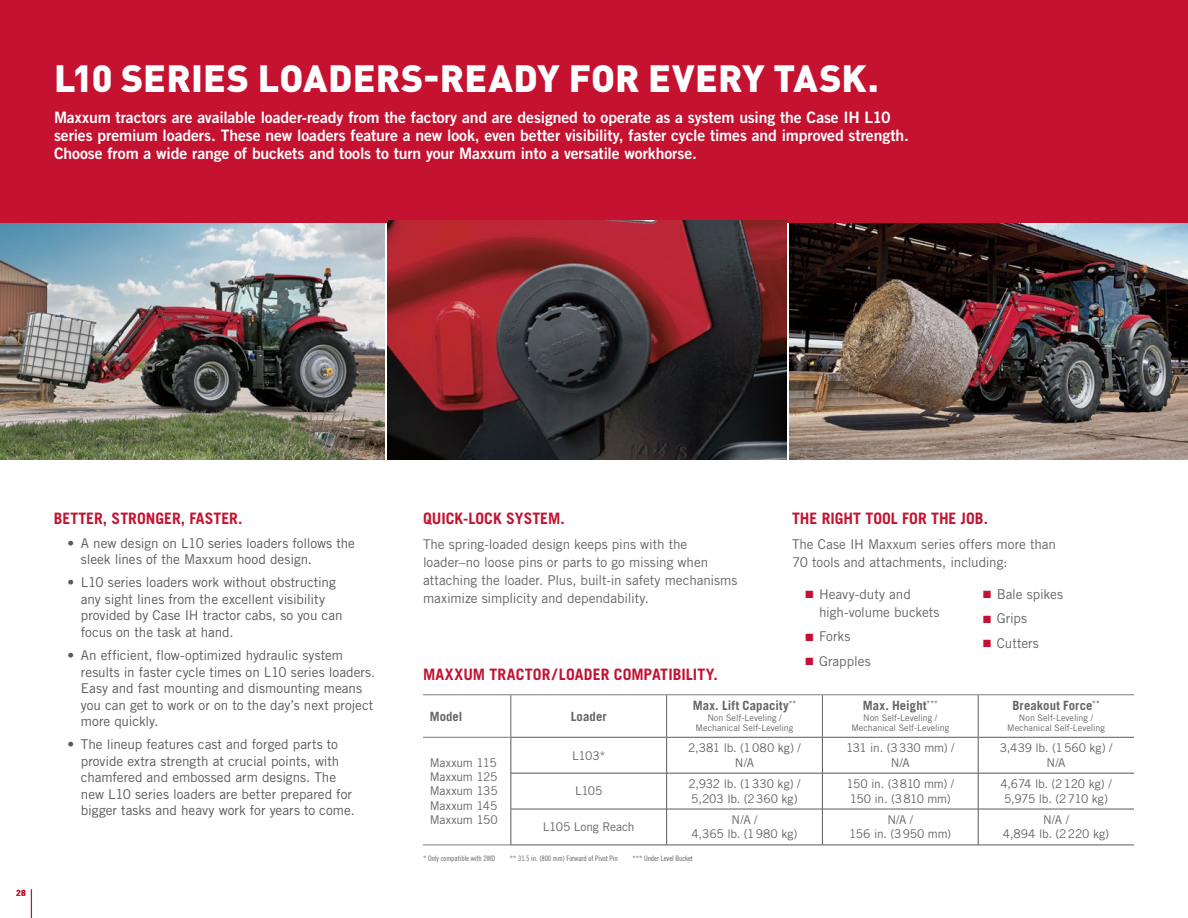
<style>
.page{position:relative;width:1188px;height:918px;background:#fff}
.page>*{position:absolute;margin:0;border:0;box-sizing:border-box;transform-origin:0 0}
.t1{font:900 37.5px "DINOT";letter-spacing:.005em;color:#fff}
.t2{font:15.75px/18px "Trade Gothic LT Std Bd 2";letter-spacing:-.005em;color:#fff}
.t3{font:700 15.75px "Trade Gothic LT Std";color:#c41230}
.t4{font:13.5px/16.5px "Trade Gothic LT Std";letter-spacing:-.005em;color:#58595b}
.t5{font:13.5px/18px "Trade Gothic LT Std";letter-spacing:-.005em;color:#636466}
.t6{font:700 12.75px "Trade Gothic LT Std";letter-spacing:.005em;color:#636466}
.t7{font:12px/14.2px "Trade Gothic LT Std";letter-spacing:-.01em;color:#636466;text-align:center}
.t8{font:12px/14.2px "Trade Gothic LT Std";letter-spacing:-.03em;color:#636466}
.t9{font:9px/10.5px "Trade Gothic LT Std";letter-spacing:-.005em;color:#636466;text-align:center}
.t10{font:700 8.7px "DINOT";color:#c41230}
.t11{font:7.5px "Trade Gothic LT Std Cn 18";letter-spacing:-.01em;color:#636466}
.s1{color:#c41230}
</style>
<div class="page">
<img style="left:790px;top:222px;width:397px;height:237px">
<hr style="left:1187px;top:0;width:1px;height:918px;background:#a7a9ac">
<img style="left:0;top:222px;width:385px;height:237px">
<div style="left:0;top:0;width:1188px;height:222px;background:#c41230"></div>
<img style="left:388px;top:221px;width:398px;height:238px">
<hr style="left:423px;top:845px;width:88px;height:1px;background:#797b7d">
<hr style="left:511px;top:737px;width:156px;height:1px;background:#58595b">
<hr style="left:667px;top:737px;width:155px;height:1px;background:#58595b">
<hr style="left:822px;top:737px;width:156px;height:1px;background:#58595b">
<hr style="left:978px;top:737px;width:156px;height:1px;background:#58595b">
<hr style="left:511px;top:695px;width:1px;height:42px;background:#636466">
<hr style="left:666px;top:695px;width:1px;height:42px;background:#636466">
<hr style="left:423px;top:694px;width:88px;height:1px;background:#797b7d">
<hr style="left:511px;top:694px;width:156px;height:1px;background:#797b7d">
<hr style="left:667px;top:694px;width:155px;height:1px;background:#797b7d">
<hr style="left:822px;top:694px;width:156px;height:1px;background:#797b7d">
<hr style="left:978px;top:694px;width:156px;height:1px;background:#797b7d">
<hr style="left:423px;top:737px;width:88px;height:1px;background:#797b7d">
<hr style="left:822px;top:695px;width:1px;height:42px;background:#636466">
<hr style="left:978px;top:695px;width:1px;height:42px;background:#636466">
<hr style="left:666px;top:738px;width:1px;height:35px;background:#58595b">
<hr style="left:822px;top:738px;width:1px;height:35px;background:#58595b">
<hr style="left:978px;top:738px;width:1px;height:35px;background:#58595b">
<hr style="left:511px;top:773px;width:156px;height:1px;background:#58595b">
<hr style="left:667px;top:773px;width:155px;height:1px;background:#58595b">
<hr style="left:666px;top:773px;width:1px;height:36px;background:#58595b">
<hr style="left:822px;top:773px;width:156px;height:1px;background:#58595b">
<hr style="left:822px;top:773px;width:1px;height:36px;background:#58595b">
<hr style="left:978px;top:773px;width:156px;height:1px;background:#58595b">
<hr style="left:978px;top:773px;width:1px;height:36px;background:#58595b">
<hr style="left:511px;top:809px;width:156px;height:1px;background:#58595b">
<hr style="left:667px;top:809px;width:155px;height:1px;background:#58595b">
<hr style="left:666px;top:809px;width:1px;height:36px;background:#58595b">
<hr style="left:822px;top:809px;width:156px;height:1px;background:#58595b">
<hr style="left:822px;top:809px;width:1px;height:36px;background:#58595b">
<hr style="left:978px;top:809px;width:156px;height:1px;background:#58595b">
<hr style="left:978px;top:809px;width:1px;height:36px;background:#58595b">
<hr style="left:511px;top:738px;width:1px;height:35px;background:#58595b">
<hr style="left:511px;top:773px;width:1px;height:36px;background:#58595b">
<hr style="left:511px;top:809px;width:1px;height:36px;background:#58595b">
<hr style="left:511px;top:845px;width:156px;height:1px;background:#58595b">
<hr style="left:667px;top:845px;width:155px;height:1px;background:#58595b">
<hr style="left:822px;top:845px;width:156px;height:1px;background:#58595b">
<hr style="left:978px;top:845px;width:156px;height:1px;background:#58595b">
<svg style="left:31px;top:890px;width:1px;height:28px"></svg>
<h1 class="t1" style="left:54px;top:53px;width:826px">L10 SERIES LOADERS-READY FOR EVERY TASK.</h1>
<p class="t2" style="left:54px;top:108px;width:856px">Maxxum tractors are available loader-ready from the factory and are designed to operate as a system using the Case IH L10 series premium loaders. These new loaders feature a new look, even better visibility, faster cycle times and improved strength.<br>Choose from a wide range of buckets and tools to turn your Maxxum into a versatile workhorse.</p>
<p class="t10" style="left:16px;top:887px;width:11px">28</p>
<p class="t3" style="left:54px;top:509px;width:190px">BETTER, STRONGER, FASTER.</p>
<p class="t4" style="left:81px;top:534px;width:276px;text-indent:-14px">• A new design on L10 series loaders follows the sleek lines of the Maxxum hood design.</p>
<p class="t4" style="left:81px;top:574px;width:263px;text-indent:-14px">• L10 series loaders work without obstructing any sight lines from the excellent visibility provided by Case IH tractor cabs, so you can focus on the task at hand.</p>
<p class="t4" style="left:81px;top:647px;width:296px;text-indent:-14px">• An efficient, flow-optimized hydraulic system results in faster cycle times on L10 series loaders.<br>Easy and fast mounting and dismounting means you can get to work or on to the day’s next project more quickly.</p>
<p class="t4" style="left:81px;top:736px;width:276px;text-indent:-14px">• The lineup features cast and forged parts to provide extra strength at crucial points, with chamfered and embossed arm designs. The new L10 series loaders are better prepared for bigger tasks and heavy work for years to come.</p>
<p class="t3" style="left:423px;top:509px;width:143px">QUICK-LOCK SYSTEM.</p>
<p class="t5" style="left:423px;top:535px;width:316px">The spring-loaded design keeps pins with the loader–no loose pins or parts to go missing when attaching the loader. Plus, built-in safety mechanisms maximize simplicity and dependability.</p>
<p class="t3" style="left:423px;top:665px;width:296px">MAXXUM TRACTOR/ LOADER COMPATIBILITY.</p>
<p class="t3" style="left:792px;top:509px;width:198px">THE RIGHT TOOL FOR THE JOB.</p>
<p class="t5" style="left:792px;top:535px;width:265px">The Case IH Maxxum series offers more than<br>70 tools and attachments, including:</p>
<p class="t5" style="left:819px;top:585px;width:122px;text-indent:-14px"><span class="s1">■</span> Heavy-duty and high-volume buckets</p>
<p class="t5" style="left:806px;top:627px;width:46px"><span class="s1">■</span> Forks</p>
<p class="t5" style="left:806px;top:652px;width:67px"><span class="s1">■</span> Grapples</p>
<p class="t5" style="left:983px;top:585px;width:81px"><span class="s1">■</span> Bale spikes</p>
<p class="t5" style="left:983px;top:609px;width:45px"><span class="s1">■</span> Grips</p>
<p class="t5" style="left:983px;top:634px;width:57px"><span class="s1">■</span> Cutters</p>
<p class="t6" style="left:430px;top:708px;width:34px">Model</p>
<p class="t6" style="left:571px;top:708px;width:37px">Loader</p>
<p class="t6" style="left:693px;top:698px;width:105px">Max. Lift Capacity<sup>**</sup></p>
<p class="t9" style="left:696px;top:712px;width:99px">Non Self-Leveling /<br>Mechanical Self-Leveling</p>
<p class="t6" style="left:863px;top:698px;width:77px">Max. Height<sup>***</sup></p>
<p class="t9" style="left:851px;top:712px;width:99px">Non Self-Leveling /<br>Mechanical Self-Leveling</p>
<p class="t6" style="left:1012px;top:698px;width:89px">Breakout Force<sup>**</sup></p>
<p class="t9" style="left:1007px;top:712px;width:99px">Non Self-Leveling /<br>Mechanical Self-Leveling</p>
<p class="t7" style="left:430px;top:755px;width:69px;text-align:justify">Maxxum 115<br>Maxxum 125<br>Maxxum 135<br>Maxxum 145<br>Maxxum 150</p>
<p class="t7" style="left:572px;top:748px;width:35px">L103*</p>
<p class="t7" style="left:688px;top:741px;width:114px">2,381 lb. (1080 kg) /<br>N/A</p>
<p class="t7" style="left:846px;top:741px;width:110px">131 in. (3330 mm) /<br>N/A</p>
<p class="t7" style="left:1000px;top:741px;width:114px">3,439 lb. (1560 kg) /<br>N/A</p>
<p class="t7" style="left:575px;top:784px;width:29px">L105</p>
<p class="t7" style="left:688px;top:777px;width:114px;text-align:left">2,932 lb. (1330 kg) /<br>5,203 lb. (2360 kg)</p>
<p class="t8" style="left:847px;top:777px;width:109px">150 in. (3810 mm) /<br>150 in. (3810 mm)</p>
<p class="t8" style="left:1001px;top:777px;width:113px;text-align:center">4,674 lb. (2120 kg) /<br>5,975 lb. (2710 kg)</p>
<p class="t7" style="left:543px;top:820px;width:93px">L105 Long Reach</p>
<p class="t7" style="left:691px;top:813px;width:108px">N/A /<br>4,365 lb. (1980 kg)</p>
<p class="t7" style="left:849px;top:813px;width:103px">N/A /<br>156 in. (3950 mm)</p>
<p class="t7" style="left:1003px;top:813px;width:108px">N/A /<br>4,894 lb. (2220 kg)</p>
<p class="t11" style="left:423px;top:854px;width:74px">* Only compatible with 2WD</p>
<p class="t11" style="left:510px;top:854px;width:109px">** 31.5 in. (800 mm) Forward of Pivot Pin</p>
<p class="t11" style="left:633px;top:854px;width:62px">*** Under Level Bucket</p>
</div>
